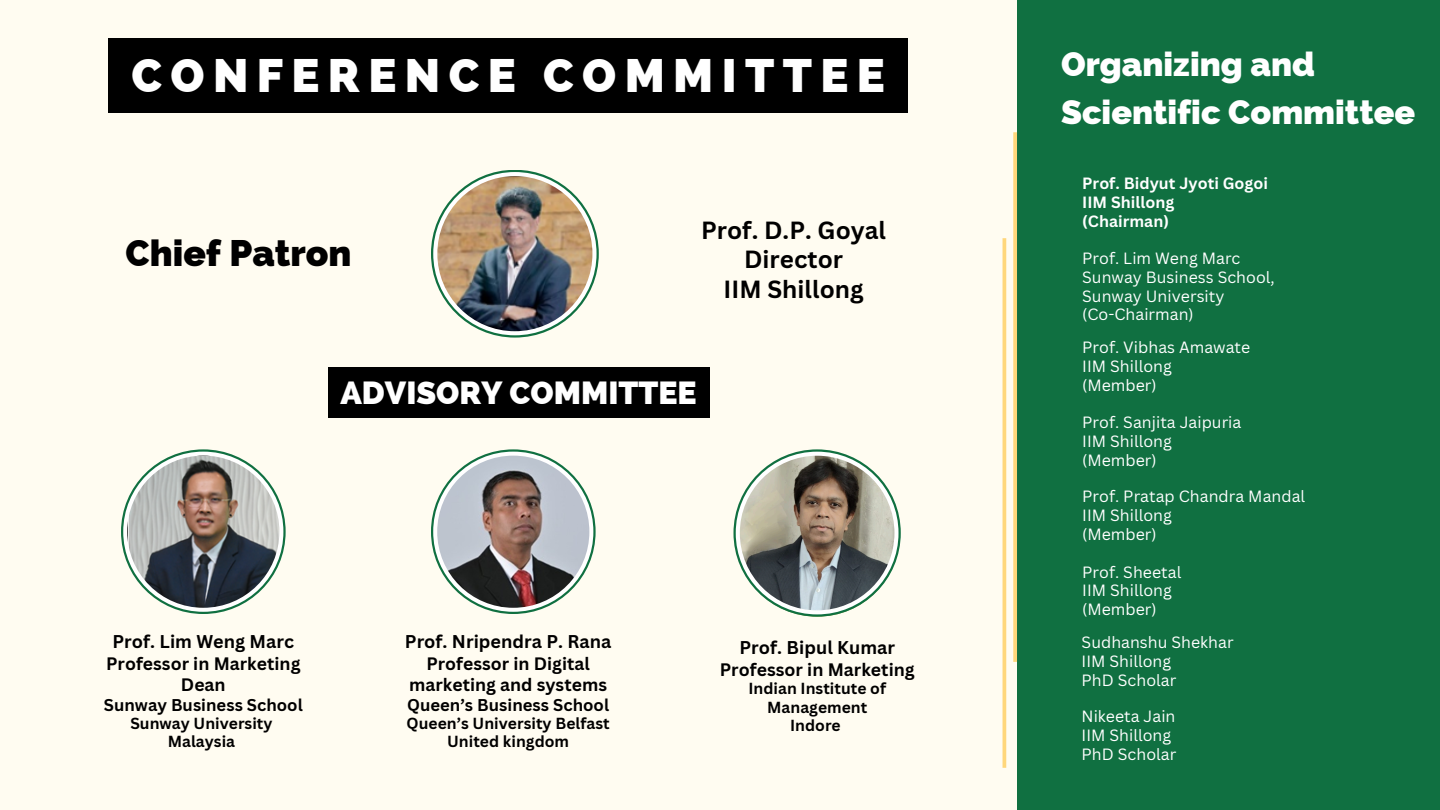
<style>
.page{position:relative;width:1440px;height:810px;background:#fff}
.page>*{position:absolute;margin:0;border:0;box-sizing:border-box;transform-origin:0 0}
.t1{font:800 47px "Raleway";letter-spacing:.18em;color:#fff}
.t2{font:800 37px "Raleway";color:#000}
.t3{font:800 34px/47.2px "Raleway";color:#fff}
.t4{font:800 32px "Raleway";color:#fff}
.t5{font:700 24.2px/29.2px "Canva Sans";color:#000;text-align:center}
.t6{font:700 18px "Canva Sans";color:#000}
.t7{font:700 17.6px "Canva Sans";color:#000}
.t8{font:700 17.5px/21px "Canva Sans";color:#000;text-align:center}
.t9{font:700 16.6px "Canva Sans";color:#000}
.t10{font:15.9px/18.9px "Canva Sans";color:#fff}
.t11{font:700 15.9px/18.9px "Canva Sans";color:#fff}
.t12{font:700 15.6px/18.8px "Canva Sans";color:#000;text-align:center}
</style>
<div class="page">
<div style="left:0;top:0;width:1018px;height:810px;background:#fffcf1"></div>
<div style="left:1018px;top:0;width:422px;height:810px;background:#107041"></div>
<svg style="left:431px;top:170px;width:168px;height:168px"></svg>
<svg style="left:433px;top:172px;width:164px;height:163px;fill:#fff"></svg>
<img style="left:437px;top:176px;width:155px;height:155px;border-radius:50%">
<svg style="left:121px;top:449px;width:165px;height:165px"></svg>
<svg style="left:123px;top:452px;width:160px;height:160px;fill:#fff"></svg>
<img style="left:127px;top:456px;width:152px;height:152px;border-radius:50%">
<svg style="left:431px;top:449px;width:165px;height:165px"></svg>
<svg style="left:433px;top:452px;width:160px;height:160px;fill:#fff"></svg>
<img style="left:437px;top:456px;width:152px;height:152px;border-radius:50%">
<svg style="left:1013px;top:132px;width:4px;height:530px;background:#ffd982"></svg>
<hr style="left:1003px;top:238px;width:3px;height:530px;background:#ffd77b">
<div style="left:108px;top:39px;width:800px;height:74px;background:#000"></div>
<div style="left:328px;top:368px;width:381px;height:50px;background:#000"></div>
<svg style="left:733px;top:449px;width:168px;height:168px"></svg>
<svg style="left:736px;top:452px;width:163px;height:162px;fill:#fff"></svg>
<img style="left:740px;top:456px;width:154px;height:154px;border-radius:50%">
<p class="t1" style="left:131px;top:48px;width:755px">CONFERENCE COMMITTEE</p>
<h6 class="t2" style="left:126px;top:231px;width:227px">Chief Patron</h6>
<p class="t5" style="left:701px;top:215px;width:187px">Prof. D.P. Goyal<br>Director<br>IIM Shillong</p>
<h6 class="t4" style="left:341px;top:374px;width:358px">ADVISORY COMMITTEE</h6>
<h4 class="t6" style="left:113px;top:629px;width:183px">Prof. Lim Weng Marc</h4>
<h4 class="t8" style="left:106px;top:653px;width:196px">Professor in Marketing<br>Dean</h4>
<h4 class="t9" style="left:104px;top:693px;width:200px">Sunway Business School</h4>
<h4 class="t12" style="left:130px;top:713px;width:144px">Sunway University<br>Malaysia</h4>
<h3 class="t6" style="left:405px;top:629px;width:208px">Prof. Nripendra P. Rana</h3>
<h3 class="t8" style="left:409px;top:653px;width:199px">Professor in Digital marketing and systems</h3>
<h3 class="t9" style="left:407px;top:693px;width:204px">Queen’s Business School</h3>
<h3 class="t12" style="left:407px;top:713px;width:205px">Queen’s University Belfast<br>United kingdom</h3>
<p class="t6" style="left:740px;top:635px;width:157px">Prof. Bipul Kumar</p>
<h5 class="t7" style="left:720px;top:657px;width:197px">Professor in Marketing</h5>
<p class="t12" style="left:748px;top:678px;width:139px">Indian Institute of<br>Management</p>
<h5 class="t12" style="left:790px;top:716px;width:52px">Indore</h5>
<p class="t3" style="left:1061px;top:41px;width:356px">Organizing and<br>Scientific Committee</p>
<p class="t11" style="left:1082px;top:174px;width:187px">Prof. Bidyut Jyoti Gogoi<br>IIM Shillong</p>
<p class="t11" style="left:1082px;top:212px;width:88px">(Chairman)</p>
<p class="t10" style="left:1082px;top:248px;width:194px">Prof. Lim Weng Marc<br>Sunway Business School,<br>Sunway University (Co-Chairman)</p>
<p class="t10" style="left:1082px;top:337px;width:170px">Prof. Vibhas Amawate<br>IIM Shillong</p>
<h6 class="t10" style="left:1082px;top:375px;width:76px">(Member)</h6>
<p class="t10" style="left:1082px;top:413px;width:161px">Prof. Sanjita Jaipuria<br>IIM Shillong</p>
<h2 class="t10" style="left:1082px;top:450px;width:76px">(Member)</h2>
<h5 class="t10" style="left:1082px;top:487px;width:224px">Prof. Pratap Chandra Mandal<br>IIM Shillong</h5>
<p class="t10" style="left:1082px;top:525px;width:76px">(Member)</p>
<p class="t10" style="left:1082px;top:562px;width:101px">Prof. Sheetal<br>IIM Shillong</p>
<h6 class="t10" style="left:1082px;top:600px;width:76px">(Member)</h6>
<p class="t10" style="left:1082px;top:632px;width:154px">Sudhanshu Shekhar<br>IIM Shillong</p>
<h6 class="t10" style="left:1082px;top:670px;width:96px">PhD Scholar</h6>
<p class="t10" style="left:1082px;top:707px;width:95px">Nikeeta Jain<br>IIM Shillong</p>
<h6 class="t10" style="left:1082px;top:745px;width:96px">PhD Scholar</h6>
</div>
